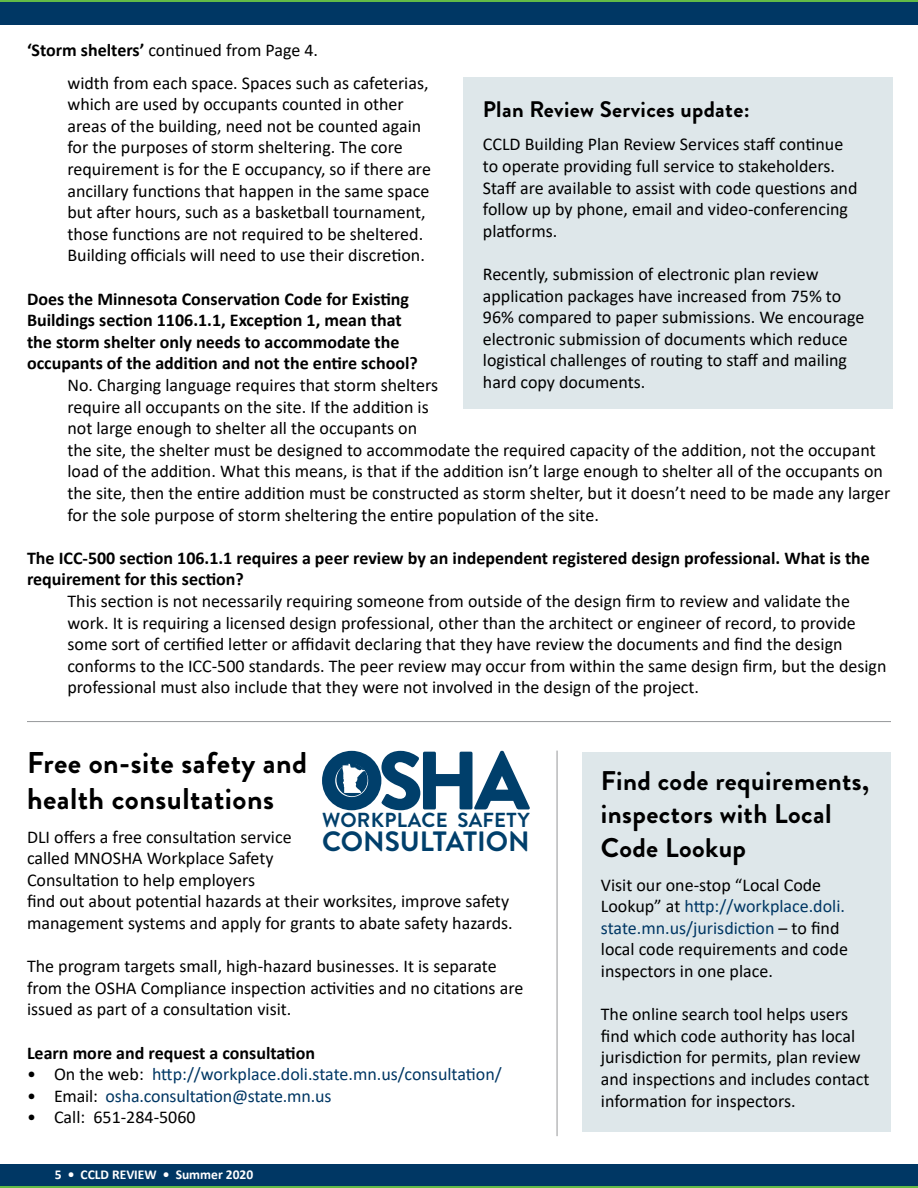
<style>
.page{position:relative;width:918px;height:1188px;background:#fff}
.page>*{position:absolute;margin:0;border:0;box-sizing:border-box;transform-origin:0 0}
.Headline_-_main_-_bl{font:700 30px/36px "Brandon Grotesque";letter-spacing:.015em;color:#000}
.t1{font:700 27.9px "Brandon Grotesque";color:#003f6b}
.Headline_-_main_-_bl-2{font:700 27px/33.3px "Brandon Grotesque";letter-spacing:.015em;color:#000}
.Headline_-_main_-_bl-3{font:700 22.5px "Brandon Grotesque";letter-spacing:.015em;color:#000}
.t2{font:700 20.25px "Brandon Grotesque";letter-spacing:.015em;color:#003f6b}
.Body_paragraph{font:18px/21.6px "Calibri";color:#000}
.Paragraph_subhed{font:700 18px/21.6px "Calibri";color:#000}
.t3{font:18px "Calibri";letter-spacing:-.01em;color:#003764}
.t4{font:700 13.5px "Calibri";color:#fff}
.s1{font-weight:700}
.s2{color:#000}
.s3{color:#003764}
</style>
<div class="page">
<div style="left:0;top:1175px;width:918px;height:13px;background:#62bb46"></div>
<div style="left:0;top:1164px;width:918px;height:22px;background:#003764"></div>
<hr style="left:0;top:0;width:918px;height:3px;background:#62bb46">
<div style="left:0;top:2px;width:918px;height:23px;background:#003764"></div>
<hr style="left:27px;top:721px;width:864px;height:1px;background:#96989a">
<hr style="left:557px;top:751px;width:1px;height:385px;background:#96989a">
<div style="left:582px;top:752px;width:309px;height:380px;background:#dee7ea"></div>
<svg style="left:322px;top:751px;width:208px;height:59px"></svg>
<div style="left:463px;top:77px;width:429px;height:331px;background:#dee7ea"></div>
<p class="Body_paragraph" style="left:68px;top:33px;width:363px;line-height:33px;text-indent:-40px"><span class="s1">‘Storm shelters’</span> continued from Page 4.<br>width from each space. Spaces such as cafeterias,</p>
<p class="Body_paragraph" style="left:68px;top:93px;width:365px">which are used by occupants counted in other areas of the building, need not be counted again for the purposes of storm sheltering. The core requirement is for the E occupancy, so if there are ancillary functions that happen in the same space but after hours, such as a basketball tournament, those functions are not required to be sheltered.<br>Building officials will need to use their discretion.</p>
<p class="Paragraph_subhed" style="left:27px;top:288px;width:392px">Does the Minnesota Conservation Code for Existing Buildings section 1106.1.1, Exception 1, mean that the storm shelter only needs to accommodate the occupants of the addition and not the entire school?</p>
<p class="Body_paragraph" style="left:68px;top:374px;width:824px">No. Charging language requires that storm shelters<br>require all occupants on the site. If the addition is<br>not large enough to shelter all the occupants on<br>the site, the shelter must be designed to accommodate the required capacity of the addition, not the occupant load of the addition. What this means, is that if the addition isn’t large enough to shelter all of the occupants on the site, then the entire addition must be constructed as storm shelter, but it doesn’t need to be made any larger for the sole purpose of storm sheltering the entire population of the site.</p>
<p class="Paragraph_subhed" style="left:27px;top:547px;width:845px">The ICC-500 section 106.1.1 requires a peer review by an independent registered design professional. What is the requirement for this section?</p>
<p class="Body_paragraph" style="left:68px;top:590px;width:821px">This section is not necessarily requiring someone from outside of the design firm to review and validate the work. It is requiring a licensed design professional, other than the architect or engineer of record, to provide some sort of certified letter or affidavit declaring that they have review the documents and find the design conforms to the ICC-500 standards. The peer review may occur from within the same design firm, but the design professional must also include that they were not involved in the design of the project.</p>
<h2 class="Headline_-_main_-_bl-3" style="left:483px;top:93px;width:268px">Plan Review Services update:</h2>
<p class="Body_paragraph" style="left:483px;top:133px;width:376px">CCLD Building Plan Review Services staff continue to operate providing full service to stakeholders.<br>Staff are available to assist with code questions and follow up by phone, email and video-conferencing platforms.</p>
<p class="Body_paragraph" style="left:483px;top:263px;width:383px">Recently, submission of electronic plan review application packages have increased from 75% to 96% compared to paper submissions. We encourage electronic submission of documents which reduce logistical challenges of routing to staff and mailing hard copy documents.</p>
<h2 class="Headline_-_main_-_bl" style="left:27px;top:745px;width:282px">Free on-site safety and health consultations</h2>
<p class="Body_paragraph" style="left:27px;top:825px;width:487px">DLI offers a free consultation service<br>called MNOSHA Workplace Safety<br>Consultation to help employers<br>find out about potential hazards at their worksites, improve safety management systems and apply for grants to abate safety hazards.</p>
<p class="Body_paragraph" style="left:27px;top:955px;width:498px">The program targets small, high-hazard businesses. It is separate from the OSHA Compliance inspection activities and no citations are issued as part of a consultation visit.</p>
<p class="Paragraph_subhed" style="left:27px;top:1042px;width:290px">Learn more and request a consultation</p>
<p class="t3" style="left:27px;top:1062px;width:476px"><span class="s2">• On the web:</span> http://workplace.doli.state.mn.us/consultation/</p>
<p class="t3" style="left:27px;top:1083px;width:306px"><span class="s2">• Email:</span> osha.consultation@state.mn.us</p>
<p class="Body_paragraph" style="left:27px;top:1106px;width:170px">• Call: 651-284-5060</p>
<p class="t2" style="left:322px;top:806px;width:209px">WORKPLACE SAFETY</p>
<h2 class="t1" style="left:322px;top:821px;width:209px">CONSULTATION</h2>
<p class="t4" style="left:55px;top:1165px;width:200px">5 • CCLD REVIEW • Summer 2020</p>
<h2 class="Headline_-_main_-_bl-2" style="left:601px;top:765px;width:270px">Find code requirements, inspectors with Local<br>Code Lookup</h2>
<p class="Body_paragraph" style="left:601px;top:873px;width:249px">Visit our one-stop “Local Code<br>Lookup” at <span class="s3">http://workplace.doli. state.mn.us/jurisdiction</span> – to find local code requirements and code inspectors in one place.</p>
<p class="Body_paragraph" style="left:601px;top:1003px;width:270px">The online search tool helps users find which code authority has local jurisdiction for permits, plan review and inspections and includes contact information for inspectors.</p>
</div>
